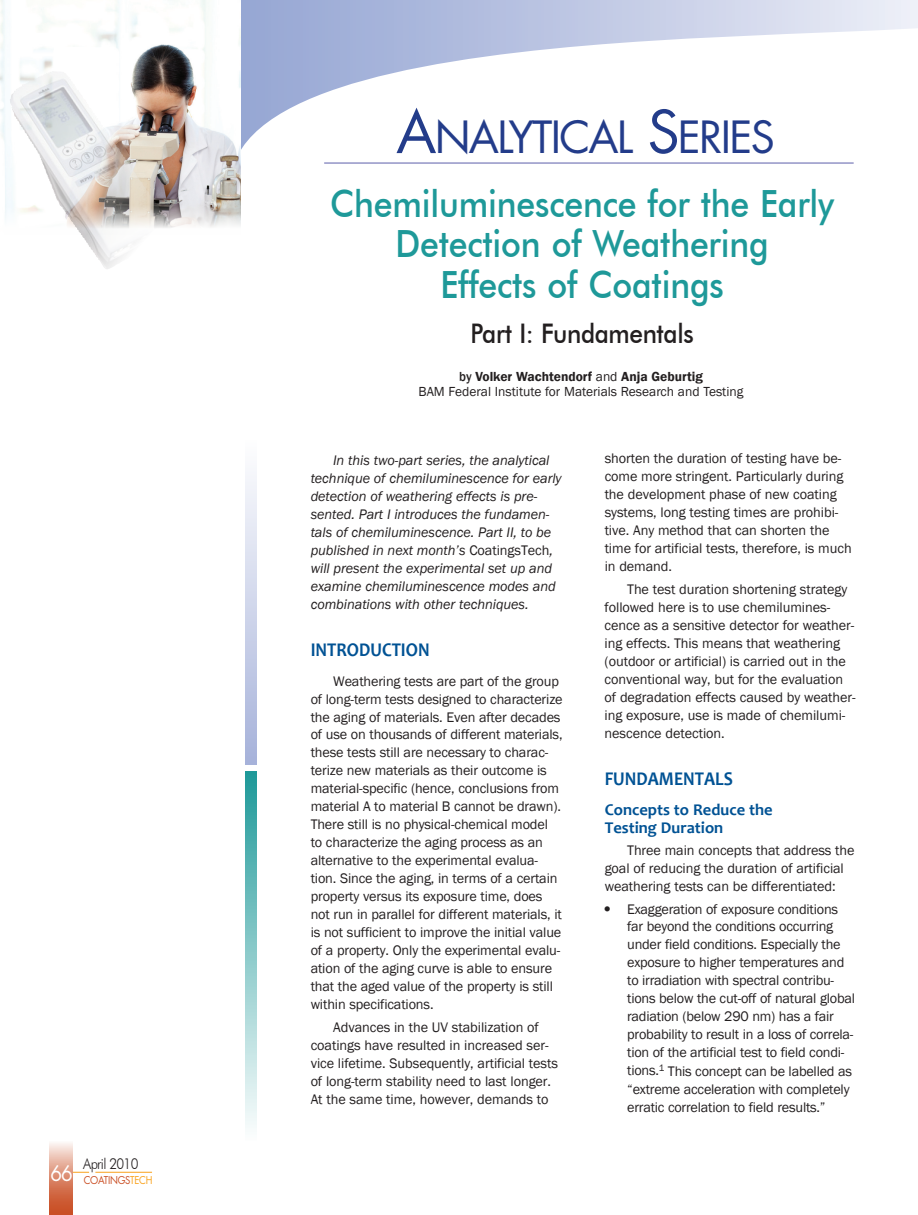
<style>
.page{position:relative;width:918px;height:1215px;background:#fff}
.page>*{position:absolute;margin:0;border:0;box-sizing:border-box;transform-origin:0 0}
.t1{font:43.2px "Futura";letter-spacing:-.04em;color:#233c8a}
.t2{font:500 37.5px/40.5px "Futura BT";letter-spacing:-.005em;color:#1e9999;text-align:center;scale:.9 1}
.t3{font:500 27px "Futura BT";letter-spacing:-.015em;color:#231f20;scale:.9 1}
.t4{font:700 19.5px "Candara";color:#005294;scale:.9 1}
.t5{font:700 16.5px/18px "Candara";color:#005294}
.t6{font:300 15px "Futura BT";letter-spacing:-.05em;color:#231f20;scale:.9 1}
.t7{font:14.25px/18px "Franklin Gothic";letter-spacing:-.01em;color:#231f20}
.t8{font:italic 14.25px/18px "Franklin Gothic";letter-spacing:-.005em;color:#231f20}
.t9{font:13.5px/15px "Franklin Gothic";color:#231f20;text-align:center}
.t10{font:10.5px "Futura";letter-spacing:-.025em;color:#ca5026;scale:.9 1}
.s1{color:#f9a21c}
.s2{font-size:57.6px}
.s3{font-weight:500}
.s4{font-weight:600}
.s5{font-style:normal}
.s6{font-family:"Univers"}
</style>
<div class="page">
<svg style="left:50px;top:1143px;width:23px;height:72px;background:#dc8f74"></svg>
<svg style="left:73px;top:1172px;width:16px;height:1px"></svg>
<hr style="left:95px;top:1172px;width:57px;height:1px;background:#f9a21c">
<svg style="left:241px;top:0;width:677px;height:163px"></svg>
<img style="left:0;top:0;width:241px;height:228px">
<svg style="left:245px;top:771px;width:12px;height:356px;background:#88c9c9"></svg>
<svg style="left:245px;top:475px;width:12px;height:289px;background:#cdd3e9"></svg>
<div style="left:377px;top:88px;width:413px;height:83px;background:#fff"></div>
<hr style="left:324px;top:163px;width:530px;height:1px;background:#6163ad">
<img style="left:10px;top:72px;width:145px;height:197px">
<p class="t6" style="left:83px;top:1155px;width:63px">April 2010</p>
<p class="t10" style="left:50px;top:1174px;width:115px"><sup>66</sup> COATINGS<span class="s1">TECH</span></p>
<h1 class="t1" style="left:396px;top:110px;width:377px"><span class="s2">A</span>NALYTICAL <span class="s2">S</span>ERIES</h1>
<h2 class="t2" style="left:330px;top:183px;width:562px">Chemiluminescence for the Early<br>Detection of Weathering<br>Effects of Coatings</h2>
<h3 class="t3" style="left:471px;top:317px;width:249px">Part I: Fundamentals</h3>
<p class="t9" style="left:419px;top:370px;width:326px"><span class="s3">by</span> <span class="s4">Volker Wachtendorf</span> and <span class="s4">Anja Geburtig<br></span>BAM Federal Institute for Materials Research and Testing</p>
<p class="t8" style="left:311px;top:452px;width:253px;text-indent:23px">In this two-part series, the analytical technique of chemiluminescence for early detection of weathering effects is pre&shy;sented. Part I introduces the fundamen&shy;tals of chemiluminescence. Part II, to be published in next month’s <span class="s5">CoatingsTech</span>, will present the experimental set up and examine chemiluminescence modes and combinations with other techniques.</p>
<h3 class="t4" style="left:311px;top:637px;width:134px">Introduction</h3>
<p class="t7" style="left:311px;top:672px;width:253px;text-indent:23px">Weathering tests are part of the group of long-term tests designed to characterize the aging of materials. Even after decades of use on thousands of different materials, these tests still are necessary to charac&shy;terize new materials as their outcome is material-specific (hence, conclusions from material A to material B cannot be drawn).<br>There still is no physical-chemical model to characterize the aging process as an alternative to the experimental evalua&shy;tion. Since the aging, in terms of a certain property versus its exposure time, does not run in parallel for different materials, it is not sufficient to improve the initial value of a property. Only the experimental evalu&shy;ation of the aging curve is able to ensure that the aged value of the property is still within specifications.</p>
<p class="t7" style="left:311px;top:1019px;width:249px;text-indent:23px">Advances in the UV stabilization of coatings have resulted in increased ser&shy;vice lifetime. Subsequently, artificial tests of long-term stability need to last longer.<br>At the same time, however, demands to</p>
<p class="t7" style="left:605px;top:450px;width:249px">shorten the duration of testing have be&shy;come more stringent. Particularly during the development phase of new coating systems, long testing times are prohibi&shy;tive. Any method that can shorten the time for artificial tests, therefore, is much in demand.</p>
<p class="t7" style="left:605px;top:581px;width:253px;text-indent:23px">The test duration shortening strategy followed here is to use chemilumines&shy;cence as a sensitive detector for weather&shy;ing effects. This means that weathering (outdoor or artificial) is carried out in the conventional way, but for the evaluation of degradation effects caused by weather&shy;ing exposure, use is made of chemilumi&shy;nescence detection.</p>
<h3 class="t4" style="left:605px;top:766px;width:144px">Fundamentals</h3>
<p class="t5" style="left:605px;top:800px;width:169px">Concepts to Reduce the<br>Testing Duration</p>
<p class="t7" style="left:605px;top:842px;width:252px;text-indent:23px">Three main concepts that address the goal of reducing the duration of artificial weathering tests can be differentiated:</p>
<p class="t7" style="left:627px;top:900px;width:229px;text-indent:-23px"><span class="s6">•</span> Exaggeration of exposure conditions far beyond the conditions occurring under field conditions. Especially the exposure to higher temperatures and to irradiation with spectral contribu&shy;tions below the cut-off of natural global radiation (below 290 nm) has a fair probability to result in a loss of correla&shy;tion of the artificial test to field condi&shy;tions.<sup>1</sup> This concept can be labelled as “extreme acceleration with completely erratic correlation to field results.”</p>
</div>
